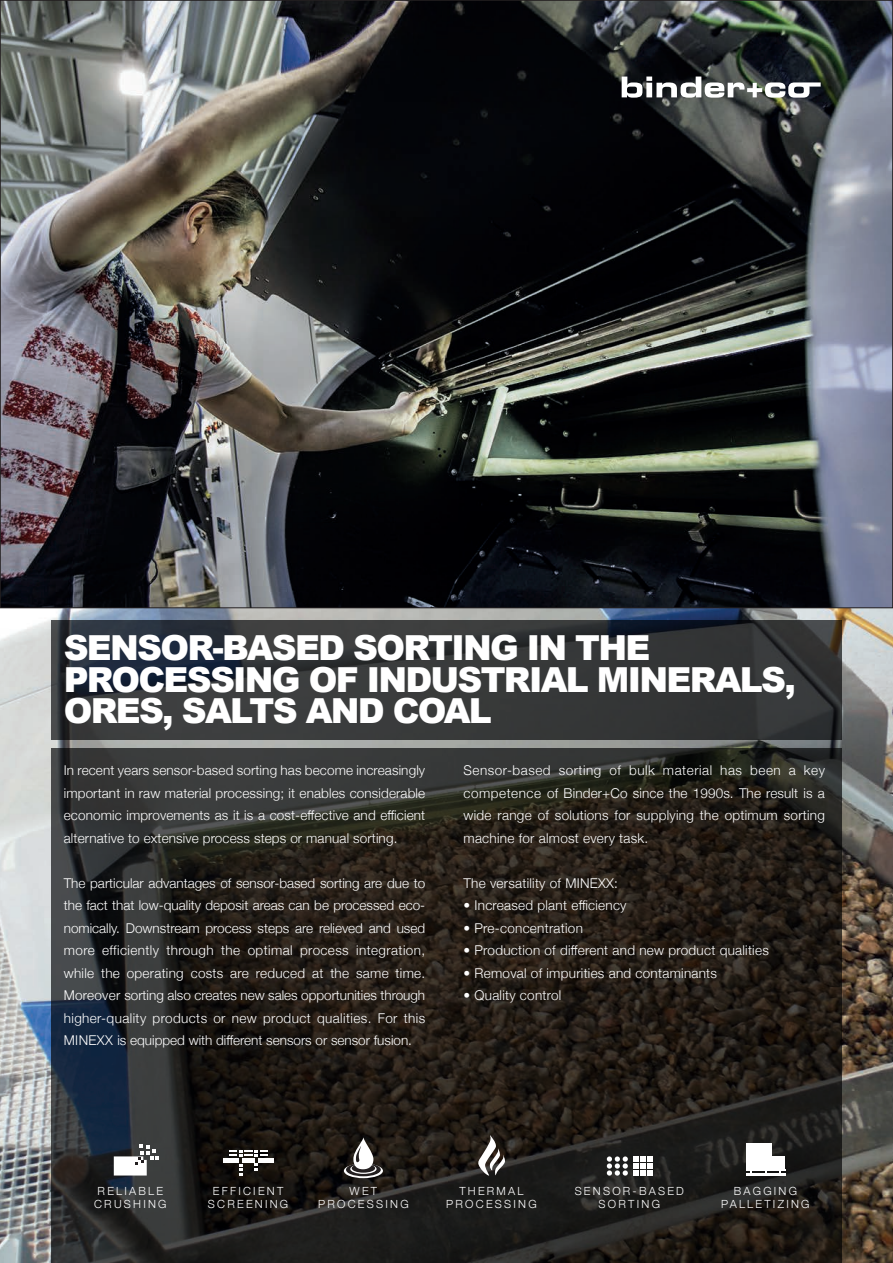
<style>
.page{position:relative;width:893px;height:1263px;background:#fff}
.page>*{position:absolute;margin:0;border:0;box-sizing:border-box;transform-origin:0 0}
.t1{font:900 34.5px/31.3px "Arial";letter-spacing:-.05em;color:#fff}
.t2{font:300 13.5px/22.5px "Helvetica Neue";letter-spacing:.02em;color:#fff;text-align:justify}
.t3{font:300 11.25px/13px "Helvetica Neue LT Com";letter-spacing:.2em;color:#fff;text-align:center}
</style>
<div class="page">
<img style="left:0;top:2px;width:893px;height:1261px">
<svg style="left:51px;top:748px;width:791px;height:515px;background:#24221e"></svg>
<svg style="left:51px;top:621px;width:791px;height:119px;background:#323538"></svg>
<svg style="left:114px;top:1144px;width:45px;height:31px"></svg>
<hr style="left:223px;top:1158px;width:16px;height:4px;background:#fff">
<hr style="left:242px;top:1158px;width:13px;height:4px;background:#fff">
<hr style="left:258px;top:1158px;width:16px;height:4px;background:#fff">
<svg style="left:239px;top:1164px;width:3px;height:11px"></svg>
<svg style="left:229px;top:1150px;width:38px;height:6px"></svg>
<svg style="left:255px;top:1163px;width:3px;height:7px"></svg>
<svg style="left:478px;top:1135px;width:28px;height:40px"></svg>
<svg style="left:344px;top:1163px;width:39px;height:15px"></svg>
<svg style="left:346px;top:1163px;width:35px;height:13px"></svg>
<svg style="left:350px;top:1164px;width:27px;height:10px"></svg>
<svg style="left:352px;top:1164px;width:23px;height:9px"></svg>
<svg style="left:353px;top:1137px;width:20px;height:32px"></svg>
<svg style="left:356px;top:1145px;width:5px;height:18px"></svg>
<svg style="left:607px;top:1156px;width:46px;height:19px"></svg>
<div style="left:746px;top:1143px;width:13px;height:12px;background:#fff"></div>
<div style="left:759px;top:1143px;width:13px;height:12px;background:#fff"></div>
<div style="left:746px;top:1156px;width:13px;height:12px;background:#fff"></div>
<div style="left:759px;top:1156px;width:13px;height:12px;background:#fff"></div>
<div style="left:773px;top:1156px;width:12px;height:12px;background:#fff"></div>
<hr style="left:746px;top:1169px;width:39px;height:2px;background:#fff">
<hr style="left:746px;top:1173px;width:39px;height:3px;background:#fff">
<svg style="left:622px;top:77px;width:199px;height:21px"></svg>
<h1 class="t1" style="left:64px;top:631px;width:734px">SENSOR-BASED SORTING IN THE<br>PROCESSING OF INDUSTRIAL MINERALS,<br>ORES, SALTS AND COAL</h1>
<p class="t2" style="left:64px;top:758px;width:363px">In recent years sensor-based sorting has become increasingly important in raw material processing; it enables considerable economic improvements as it is a cost-effective and efficient alternative to extensive process steps or manual sorting.</p>
<p class="t2" style="left:64px;top:871px;width:363px">The particular advantages of sensor-based sorting are due to the fact that low-quality deposit areas can be processed eco&shy;nomically. Downstream process steps are relieved and used more efficiently through the optimal process integration, while the operating costs are reduced at the same time.<br>Moreover sorting also creates new sales opportunities through higher-quality products or new product qualities. For this MINEXX is equipped with different sensors or sensor fusion.</p>
<p class="t2" style="left:463px;top:758px;width:363px">Sensor-based sorting of bulk material has been a key competence of Binder+Co since the 1990s. The result is a wide range of solutions for supplying the optimum sorting machine for almost every task.</p>
<p class="t2" style="left:463px;top:871px;width:156px">The versatility of MINEXX:</p>
<p class="t2" style="left:463px;top:893px;width:165px">• Increased plant efficiency</p>
<p class="t2" style="left:463px;top:916px;width:121px">• Pre-concentration</p>
<p class="t2" style="left:463px;top:938px;width:307px">• Production of different and new product qualities</p>
<p class="t2" style="left:463px;top:961px;width:255px">• Removal of impurities and contaminants</p>
<p class="t2" style="left:463px;top:983px;width:99px">• Quality control</p>
<p class="t3" style="left:94px;top:1184px;width:74px">RELIABLE<br>CRUSHING</p>
<p class="t3" style="left:208px;top:1184px;width:82px">EFFICIENT<br>SCREENING</p>
<p class="t3" style="left:446px;top:1184px;width:92px">THERMAL<br>PROCESSING</p>
<p class="t3" style="left:318px;top:1184px;width:92px">WET<br>PROCESSING</p>
<p class="t3" style="left:575px;top:1184px;width:111px">SENSOR-BASED<br>SORTING</p>
<p class="t3" style="left:721px;top:1184px;width:90px">BAGGING<br>PALLETIZING</p>
</div>
